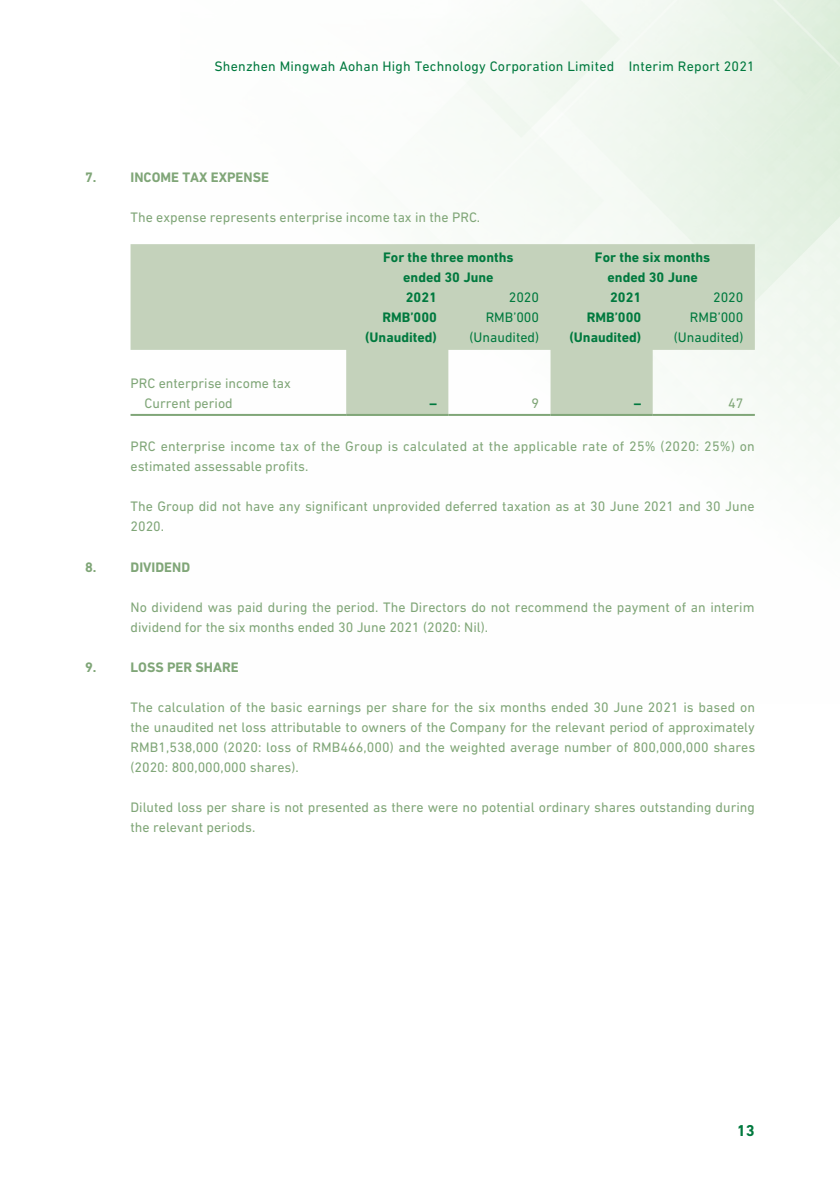
<style>
.page{position:relative;width:840px;height:1191px;background:#fff}
.page>*{position:absolute;margin:0;border:0;box-sizing:border-box;transform-origin:0 0}
.t1{font:700 16px "DIN Next LT Pro";color:#00793e}
.t2{font:14px/20px "DIN Next LT Pro";color:#80a678}
.t3{font:14px "DIN Next LT Pro";letter-spacing:.015em;color:#00793e}
.t4{font:700 14px/20px "DIN Next LT Pro";color:#00793e;text-align:center}
.t5{font:700 14px "DIN Next LT Pro";color:#80a678}
</style>
<div class="page">
<svg style="left:130px;top:244px;width:624px;height:170px;fill:#c4d2bb"></svg>
<hr style="left:130px;top:414px;width:216px;height:2px;background:#80a678">
<hr style="left:346px;top:414px;width:102px;height:2px;background:#80a678">
<hr style="left:448px;top:414px;width:102px;height:2px;background:#80a678">
<hr style="left:550px;top:414px;width:102px;height:2px;background:#80a678">
<hr style="left:652px;top:414px;width:102px;height:2px;background:#80a678">
<p class="t3" style="left:214px;top:58px;width:541px">Shenzhen Mingwah Aohan High Technology Corporation Limited Interim Report 2021</p>
<p class="t5" style="left:85px;top:169px;width:13px">7.</p>
<p class="t5" style="left:130px;top:169px;width:140px">INCOME TAX EXPENSE</p>
<p class="t2" style="left:130px;top:207px;width:351px">The expense represents enterprise income tax in the PRC.</p>
<p class="t4" style="left:383px;top:247px;width:132px">For the three months ended 30 June</p>
<p class="t4" style="left:594px;top:247px;width:117px">For the six months ended 30 June</p>
<p class="t4" style="left:405px;top:287px;width:33px">2021</p>
<p class="t3" style="left:508px;top:289px;width:32px">2020</p>
<p class="t4" style="left:609px;top:287px;width:33px">2021</p>
<p class="t3" style="left:712px;top:289px;width:32px">2020</p>
<p class="t4" style="left:382px;top:307px;width:56px">RMB’000</p>
<p class="t3" style="left:485px;top:309px;width:55px">RMB’000</p>
<p class="t4" style="left:586px;top:307px;width:56px">RMB’000</p>
<p class="t3" style="left:689px;top:309px;width:55px">RMB’000</p>
<p class="t4" style="left:365px;top:327px;width:73px">(Unaudited)</p>
<p class="t3" style="left:469px;top:329px;width:71px">(Unaudited)</p>
<p class="t4" style="left:569px;top:327px;width:73px">(Unaudited)</p>
<p class="t3" style="left:673px;top:329px;width:71px">(Unaudited)</p>
<p class="t2" style="left:144px;top:373px;width:148px;text-indent:-14px">PRC enterprise income tax<br>Current period</p>
<p class="t4" style="left:429px;top:393px;width:9px">–</p>
<p class="t2" style="left:531px;top:393px;width:9px">9</p>
<p class="t4" style="left:633px;top:393px;width:9px">–</p>
<p class="t2" style="left:727px;top:393px;width:17px">47</p>
<p class="t2" style="left:130px;top:436px;width:625px">PRC enterprise income tax of the Group is calculated at the applicable rate of 25% (2020: 25%) on estimated assessable profits.</p>
<p class="t2" style="left:130px;top:496px;width:625px">The Group did not have any significant unprovided deferred taxation as at 30 June 2021 and 30 June<br>2020.</p>
<p class="t5" style="left:85px;top:558px;width:13px">8.</p>
<p class="t5" style="left:130px;top:558px;width:61px">DIVIDEND</p>
<p class="t2" style="left:130px;top:596px;width:625px">No dividend was paid during the period. The Directors do not recommend the payment of an interim dividend for the six months ended 30 June 2021 (2020: Nil).</p>
<p class="t5" style="left:85px;top:658px;width:13px">9.</p>
<p class="t5" style="left:130px;top:658px;width:110px">LOSS PER SHARE</p>
<p class="t2" style="left:130px;top:696px;width:626px;text-align:justify">The calculation of the basic earnings per share for the six months ended 30 June 2021 is based on the unaudited net loss attributable to owners of the Company for the relevant period of approximately RMB1,538,000 (2020: loss of RMB466,000) and the weighted average number of 800,000,000 shares (2020: 800,000,000 shares).</p>
<p class="t2" style="left:130px;top:796px;width:625px">Diluted loss per share is not presented as there were no potential ordinary shares outstanding during the relevant periods.</p>
<p class="t1" style="left:736px;top:1121px;width:20px">13</p>
</div>
